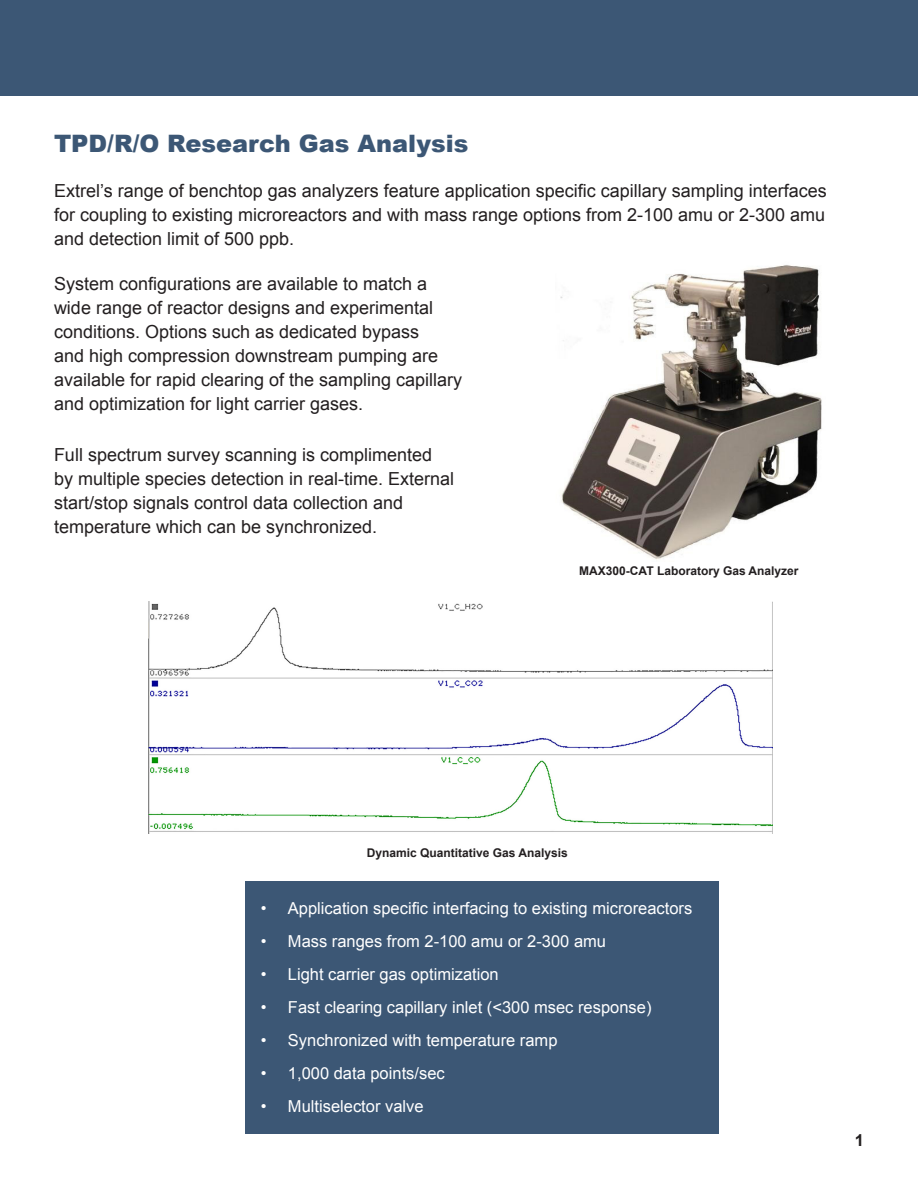
<style>
.page{position:relative;width:918px;height:1188px;background:#fff}
.page>*{position:absolute;margin:0;border:0;box-sizing:border-box;transform-origin:0 0}
.t1{font:900 24px "Arial";color:#3c5775}
.t2{font:18px/24px "Arial";color:#231f20}
.t3{font:16.5px "Arial";color:#fff}
.t4{font:700 16.5px "Arial";color:#231f20}
.t5{font:700 12px "Arial";color:#231f20}
</style>
<div class="page">
<div style="left:0;top:0;width:918px;height:95px;background:#3c5775"></div>
<img style="left:560px;top:265px;width:262px;height:295px">
<div style="left:245px;top:881px;width:474px;height:253px;background:#3c5775"></div>
<img style="left:149px;top:602px;width:623px;height:231px">
<p class="t1" style="left:54px;top:126px;width:416px">TPD/R/O Research Gas Analysis</p>
<p class="t2" style="left:54px;top:179px;width:774px;text-align:justify">Extrel’s range of benchtop gas analyzers feature application specific capillary sampling interfaces for coupling to existing microreactors and with mass range options from 2-100 amu or 2-300 amu and detection limit of 500 ppb.</p>
<p class="t2" style="left:54px;top:272px;width:410px">System configurations are available to match a wide range of reactor designs and experimental conditions. Options such as dedicated bypass<br>and high compression downstream pumping are available for rapid clearing of the sampling capillary and optimization for light carrier gases.</p>
<p class="t2" style="left:54px;top:443px;width:402px">Full spectrum survey scanning is complimented by multiple species detection in real-time. External start/stop signals control data collection and temperature which can be synchronized.</p>
<p class="t5" style="left:579px;top:563px;width:221px">MAX300-CAT Laboratory Gas Analyzer</p>
<p class="t5" style="left:367px;top:844px;width:202px">Dynamic Quantitative Gas Analysis</p>
<p class="t3" style="left:261px;top:898px;width:433px">• Application specific interfacing to existing microreactors</p>
<p class="t3" style="left:261px;top:931px;width:347px">• Mass ranges from 2-100 amu or 2-300 amu</p>
<p class="t3" style="left:261px;top:964px;width:239px">• Light carrier gas optimization</p>
<p class="t3" style="left:261px;top:997px;width:392px">• Fast clearing capillary inlet (&lt;300 msec response)</p>
<p class="t3" style="left:261px;top:1030px;width:298px">• Synchronized with temperature ramp</p>
<p class="t3" style="left:261px;top:1063px;width:185px">• 1,000 data points/sec</p>
<p class="t3" style="left:261px;top:1096px;width:164px">• Multiselector valve</p>
<p class="t4" style="left:855px;top:1129px;width:11px">1</p>
</div>
